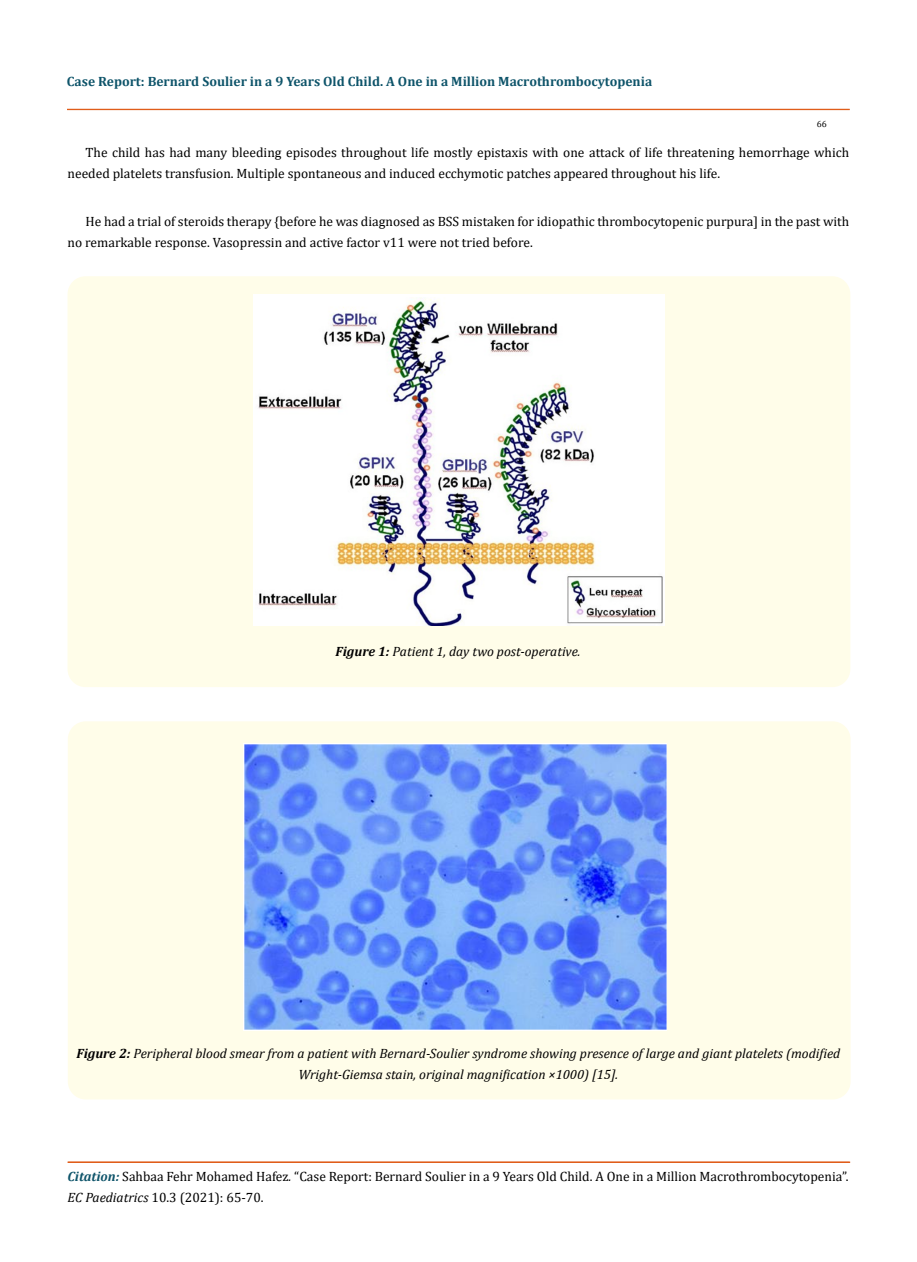
<style>
.page{position:relative;width:917px;height:1262px;background:#fff}
.page>*{position:absolute;margin:0;border:0;box-sizing:border-box;transform-origin:0 0}
.t1{font:13.5px/21px "Cambria";color:#000}
.t2{font:italic 13.5px/21px "Cambria";color:#000;text-align:center}
.t3{font:700 13.5px "Cambria";color:#0e546a}
.t4{font:9px "Cambria";color:#000}
.s1{font-weight:700}
.s2{font-weight:700;font-style:italic;color:#0e546a}
.s3{font-style:italic}
</style>
<div class="page">
<div style="left:67px;top:109px;width:782px;height:1px;border:1px solid #e05d1a"></div>
<hr style="left:68px;top:1162px;width:781px;height:1px;background:#e05d1a">
<div style="left:68px;top:276px;width:782px;height:411px;background:#fffde9;border-radius:18px"></div>
<img style="left:253px;top:295px;width:411px;height:330px">
<div style="left:68px;top:721px;width:782px;height:378px;background:#fffde9;border-radius:18px"></div>
<img style="left:243px;top:744px;width:424px;height:286px">
<p class="t3" style="left:67px;top:72px;width:587px">Case Report: Bernard Soulier in a 9 Years Old Child. A One in a Million Macrothrombocytopenia</p>
<p class="t4" style="left:816px;top:118px;width:11px">66</p>
<p class="t1" style="left:68px;top:142px;width:783px;text-indent:18px">The child has had many bleeding episodes throughout life mostly epistaxis with one attack of life threatening hemorrhage which needed platelets transfusion. Multiple spontaneous and induced ecchymotic patches appeared throughout his life.</p>
<p class="t1" style="left:68px;top:211px;width:783px;text-indent:18px">He had a trial of steroids therapy {before he was diagnosed as BSS mistaken for idiopathic thrombocytopenic purpura] in the past with no remarkable response. Vasopressin and active factor v11 were not tried before.</p>
<p class="t2" style="left:335px;top:640px;width:246px"><span class="s1">Figure 1:</span> Patient 1, day two post-operative.</p>
<p class="t2" style="left:76px;top:1042px;width:765px"><span class="s1">Figure 2:</span> Peripheral blood smear from a patient with Bernard-Soulier syndrome showing presence of large and giant platelets (modified<br>Wright-Giemsa stain, original magnification ×1000) [15].</p>
<p class="t1" style="left:67px;top:1165px;width:782px"><span class="s2">Citation:</span> Sahbaa Fehr Mohamed Hafez<span class="s3">.</span> “Case Report: Bernard Soulier in a 9 Years Old Child. A One in a Million Macrothrombocytopenia”.<br><span class="s3">EC Paediatrics</span> 10.3 (2021): 65-70.</p>
</div>
